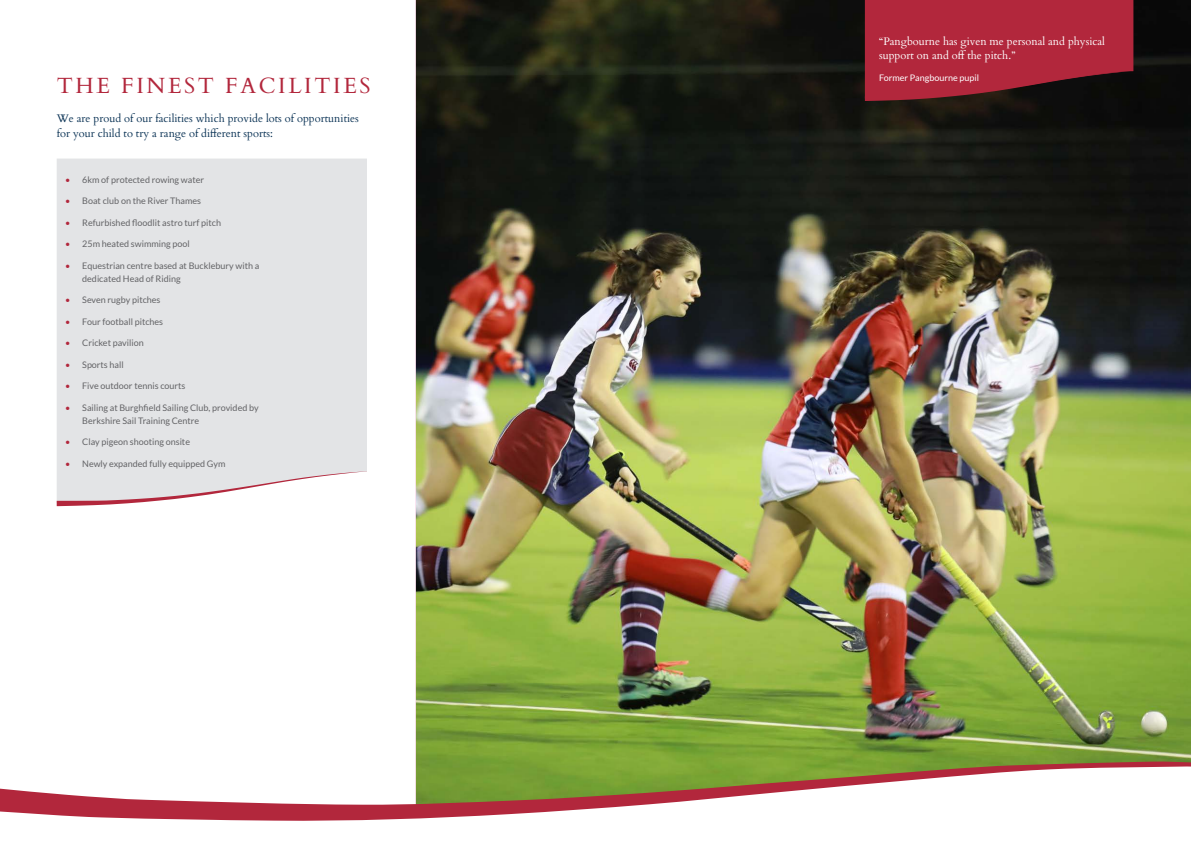
<style>
.page{position:relative;width:1191px;height:842px;background:#fff}
.page>*{position:absolute;margin:0;border:0;box-sizing:border-box;transform-origin:0 0}
.t1{font:22px "Cardo";letter-spacing:.12em;color:#b2273c}
.t2{font:11px/15px "Cardo";color:#0b3355}
.t3{font:11px/14px "Cardo";color:#fff}
.t4{font:9px/13px "Lato";color:#636366}
.t5{font:9px "Lato";color:#fff}
.s1{color:#b2273c}
</style>
<div class="page">
<img style="left:416px;top:0;width:775px;height:761px">
<svg style="left:0;top:761px;width:1191px;height:60px"></svg>
<svg style="left:865px;top:0;width:268px;height:101px;background:#9e2436"></svg>
<div style="left:57px;top:159px;width:310px;height:312px;background:#e3e4e6"></div>
<svg style="left:57px;top:471px;width:310px;height:35px"></svg>
<p class="t1" style="left:57px;top:68px;width:315px">THE FINEST FACILITIES</p>
<p class="t2" style="left:57px;top:111px;width:304px">We are proud of our facilities which provide lots of opportunities for your child to try a range of different sports:</p>
<p class="t4" style="left:65px;top:173px;width:140px"><span class="s1">•</span> 6km of protected rowing water</p>
<p class="t4" style="left:65px;top:194px;width:137px"><span class="s1">•</span> Boat club on the River Thames</p>
<p class="t4" style="left:65px;top:216px;width:157px"><span class="s1">•</span> Refurbished floodlit astro turf pitch</p>
<p class="t4" style="left:65px;top:237px;width:126px"><span class="s1">•</span> 25m heated swimming pool</p>
<p class="t4" style="left:82px;top:259px;width:179px;text-indent:-17px"><span class="s1">•</span> Equestrian centre based at Bucklebury with a dedicated Head of Riding</p>
<p class="t4" style="left:65px;top:293px;width:97px"><span class="s1">•</span> Seven rugby pitches</p>
<p class="t4" style="left:65px;top:315px;width:99px"><span class="s1">•</span> Four football pitches</p>
<p class="t4" style="left:65px;top:337px;width:80px"><span class="s1">•</span> Cricket pavilion</p>
<p class="t4" style="left:65px;top:358px;width:60px"><span class="s1">•</span> Sports hall</p>
<p class="t4" style="left:65px;top:380px;width:122px"><span class="s1">•</span> Five outdoor tennis courts</p>
<p class="t4" style="left:82px;top:401px;width:178px;text-indent:-17px"><span class="s1">•</span> Sailing at Burghfield Sailing Club, provided by<br>Berkshire Sail Training Centre</p>
<p class="t4" style="left:65px;top:436px;width:126px"><span class="s1">•</span> Clay pigeon shooting onsite</p>
<p class="t4" style="left:65px;top:457px;width:162px"><span class="s1">•</span> Newly expanded fully equipped Gym</p>
<p class="t3" style="left:879px;top:34px;width:227px">“Pangbourne has given me personal and physical support on and off the pitch.”</p>
<p class="t5" style="left:879px;top:73px;width:101px">Former Pangbourne pupil</p>
</div>
